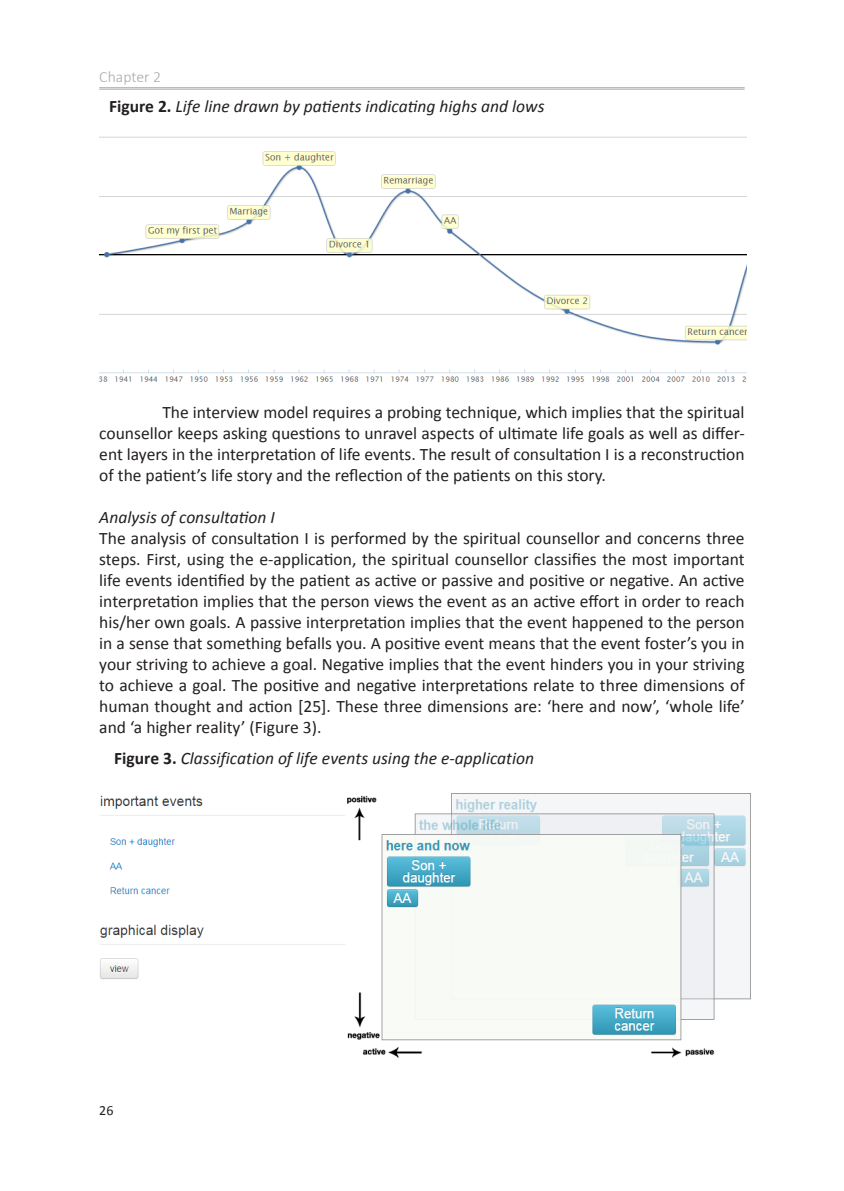
<style>
.page{position:relative;width:844px;height:1191px;background:#fff}
.page>*{position:absolute;margin:0;border:0;box-sizing:border-box;transform-origin:0 0}
.t1{font:17.5px/21px "Calibri";color:#231f20;text-align:justify}
.t2{font:italic 17.5px "Calibri";color:#231f20}
.t3{font:300 15.75px "Calibri";color:#a8a9ad}
.t4{font:14px "Calibri";color:#231f20}
.s1{font-weight:700;font-style:normal}
</style>
<div class="page">
<hr style="left:99px;top:87px;width:645px;height:1px;background:#a8a9ad">
<hr style="left:99px;top:89px;width:645px;height:1px;background:#a8a9ad">
<img style="left:100px;top:793px;width:651px;height:265px">
<img style="left:99px;top:136px;width:647px;height:246px">
<p class="t3" style="left:99px;top:67px;width:63px">Chapter 2</p>
<p class="t2" style="left:109px;top:95px;width:436px"><span class="s1">Figure 2.</span> Life line drawn by patients indicating highs and lows</p>
<p class="t1" style="left:99px;top:401px;width:646px;text-indent:63px">The interview model requires a probing technique, which implies that the spiritual counsellor keeps asking questions to unravel aspects of ultimate life goals as well as differ&shy;ent layers in the interpretation of life events. The result of consultation I is a reconstruction of the patient’s life story and the reflection of the patients on this story.</p>
<p class="t2" style="left:99px;top:505px;width:177px">Analysis of consultation I</p>
<p class="t1" style="left:99px;top:527px;width:646px">The analysis of consultation I is performed by the spiritual counsellor and concerns three steps. First, using the e-application, the spiritual counsellor classifies the most important life events identified by the patient as active or passive and positive or negative. An active interpretation implies that the person views the event as an active effort in order to reach his/her own goals. A passive interpretation implies that the event happened to the person in a sense that something befalls you. A positive event means that the event foster’s you in your striving to achieve a goal. Negative implies that the event hinders you in your striving to achieve a goal. The positive and negative interpretations relate to three dimensions of human thought and action [25]. These three dimensions are: ‘here and now’, ‘whole life’ and ‘a higher reality’ (Figure 3).</p>
<p class="t2" style="left:114px;top:745px;width:421px"><span class="s1">Figure 3.</span> Classification of life events using the e-application</p>
<p class="t4" style="left:99px;top:1101px;width:16px">26</p>
</div>
